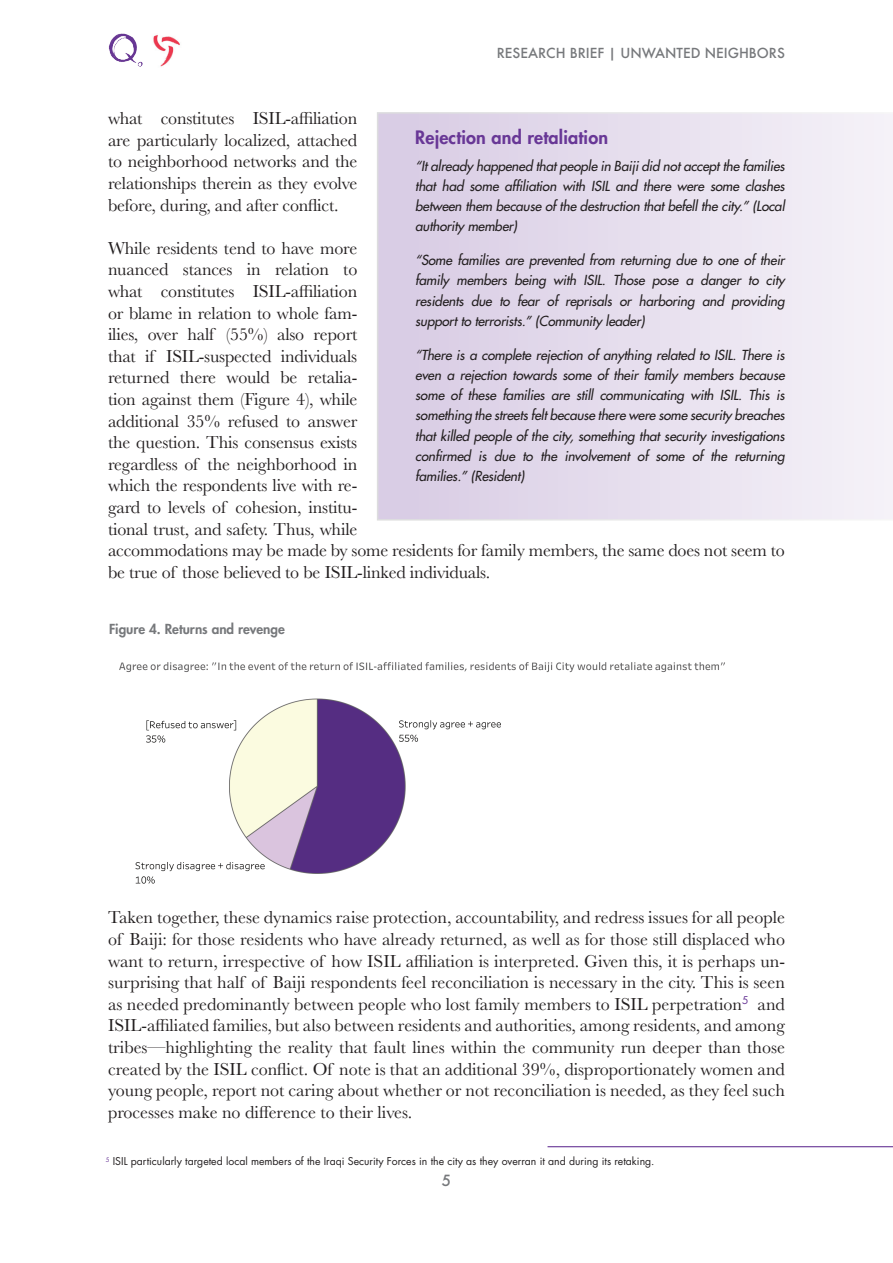
<style>
.page{position:relative;width:893px;height:1263px;background:#fff}
.page>*{position:absolute;margin:0;border:0;box-sizing:border-box;transform-origin:0 0}
.t1{font:18px/21.6px "Baskerville";letter-spacing:-.01em;color:#231f20;text-align:justify}
.t2{font:800 18px "Futura";letter-spacing:.01em;color:#683796}
.t3{font:500 15px "Futura";color:#76787b}
.t4{font:italic 13.5px/20.2px "Futura";letter-spacing:-.01em;color:#231f20;text-align:justify}
.t5{font:500 13.5px "Futura";color:#76787b}
.t6{font:800 13.5px "Futura";color:#76787b}
.t7{font:10.5px "Futura";color:#231f20}
</style>
<div class="page">
<img style="left:108px;top:33px;width:35px;height:34px">
<img style="left:153px;top:35px;width:27px;height:32px">
<svg style="left:377px;top:112px;width:516px;height:408px;background:#e6deed"></svg>
<img style="left:119px;top:662px;width:606px;height:222px">
<hr style="left:547px;top:1146px;width:346px;height:1px;background:#683796">
<p class="t5" style="left:497px;top:44px;width:290px">RESEARCH BRIEF | UNWANTED NEIGHBORS</p>
<p class="t1" style="left:108px;top:108px;width:251px">what constitutes ISIL-affiliation are particularly localized, attached to neighborhood networks and the relationships therein as they evolve before, during, and after conflict.</p>
<p class="t1" style="left:108px;top:237px;width:678px;text-align:left">While residents tend to have more<br>nuanced stances in relation to<br>what constitutes ISIL-affiliation<br>or blame in relation to whole fam-<br>ilies, over half (55%) also report<br>that if ISIL-suspected individuals<br>returned there would be retalia-<br>tion against them (Figure 4), while<br>additional 35% refused to answer<br>the question. This consensus exists<br>regardless of the neighborhood in<br>which the respondents live with re-<br>gard to levels of cohesion, institu-<br>tional trust, and safety. Thus, while<br>accommodations may be made by some residents for family members, the same does not seem to be true of those believed to be ISIL-linked individuals.</p>
<p class="t2" style="left:415px;top:125px;width:194px">Rejection and retaliation</p>
<p class="t4" style="left:415px;top:155px;width:371px">“It already happened that people in Baiji did not accept the families that had some affiliation with ISIL and there were some clashes between them because of the destruction that befell the city.” (Local authority member)</p>
<p class="t4" style="left:415px;top:250px;width:371px">“Some families are prevented from returning due to one of their family members being with ISIL. Those pose a danger to city residents due to fear of reprisals or harboring and providing support to terrorists.” (Community leader)</p>
<p class="t4" style="left:415px;top:344px;width:371px">“There is a complete rejection of anything related to ISIL. There is even a rejection towards some of their family members because some of these families are still communicating with ISIL. This is something the streets felt because there were some security breaches that killed people of the city, something that security investigations confirmed is due to the involvement of some of the returning families.” (Resident)</p>
<p class="t6" style="left:109px;top:620px;width:177px">Figure 4. Returns and revenge</p>
<p class="t1" style="left:108px;top:907px;width:678px">Taken together, these dynamics raise protection, accountability, and redress issues for all people of Baiji: for those residents who have already returned, as well as for those still displaced who want to return, irrespective of how ISIL affiliation is interpreted. Given this, it is perhaps un&shy;surprising that half of Baiji respondents feel reconciliation is necessary in the city. This is seen as needed predominantly between people who lost family members to ISIL perpetration<sup>5</sup> and ISIL-affiliated families, but also between residents and authorities, among residents, and among tribes—highlighting the reality that fault lines within the community run deeper than those created by the ISIL conflict. Of note is that an additional 39%, disproportionately women and young people, report not caring about whether or not reconciliation is needed, as they feel such processes make no difference to their lives.</p>
<p class="t7" style="left:106px;top:1155px;width:550px"><sup>5</sup> ISIL particularly targeted local members of the Iraqi Security Forces in the city as they overran it and during its retaking.</p>
<p class="t3" style="left:442px;top:1170px;width:11px">5</p>
</div>
